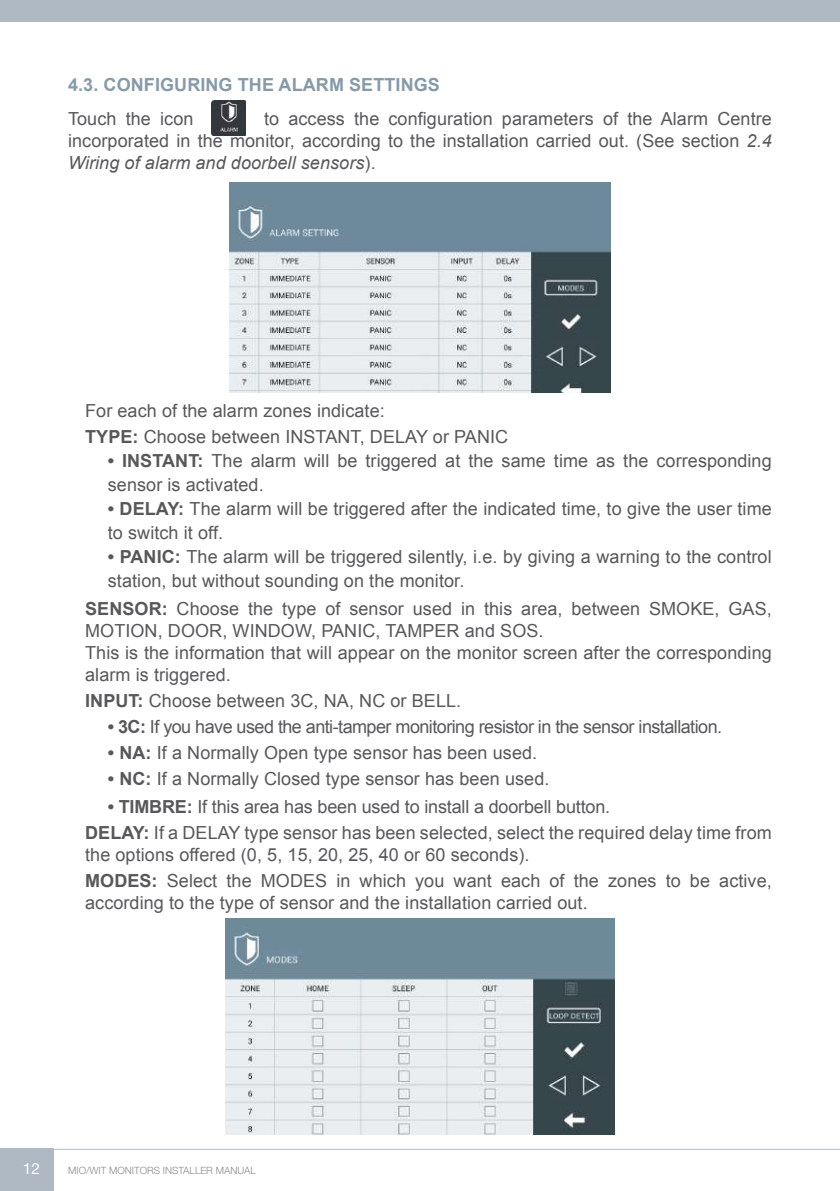
<style>
.page{position:relative;width:840px;height:1191px;background:#fff}
.page>*{position:absolute;margin:0;border:0;box-sizing:border-box;transform-origin:0 0}
.t1{font:18px/22px "Arial";letter-spacing:.005em;color:#57585a}
.t2{font:18px "Arial";letter-spacing:-.03em;color:#57585a}
.t3{font:700 18px "Arial";letter-spacing:.005em;color:#869aa9}
.t4{font:15.4px "Helvetica Neue";color:#fff}
.t5{font:300 10px "Helvetica Neue LT Std";color:#8a8a8e}
.s1{font-style:italic}
.s2{font-weight:700}
</style>
<div class="page">
<div style="left:0;top:1148px;width:53px;height:43px;background:#aeb9c4"></div>
<hr style="left:0;top:1148px;width:839px;height:1px;background:#aeb9c4">
<div style="left:0;top:0;width:839px;height:22px;background:#aeb9c4"></div>
<img style="left:225px;top:918px;width:389px;height:216px">
<img style="left:212px;top:101px;width:34px;height:34px">
<img style="left:229px;top:183px;width:381px;height:210px">
<p class="t3" style="left:68px;top:72px;width:373px">4.3. CONFIGURING THE ALARM SETTINGS</p>
<p class="t1" style="left:68px;top:108px;width:127px">Touch the icon</p>
<p class="t1" style="left:68px;top:108px;width:704px;text-align:justify;text-indent:196px">to access the configuration parameters of the Alarm Centre incorporated in the monitor, according to the installation carried out. (See section <span class="s1">2.4<br>Wiring of alarm and doorbell sensors</span>).</p>
<p class="t1" style="left:85px;top:398px;width:424px;line-height:26px">For each of the alarm zones indicate:<br><span class="s2">TYPE:</span> Choose between INSTANT, DELAY or PANIC</p>
<p class="t1" style="left:108px;top:449px;width:665px;line-height:24px"><span class="s2">• INSTANT:</span> The alarm will be triggered at the same time as the corresponding sensor is activated.</p>
<p class="t1" style="left:108px;top:497px;width:665px;line-height:24px"><span class="s2">• DELAY:</span> The alarm will be triggered after the indicated time, to give the user time to switch it off.</p>
<p class="t1" style="left:108px;top:545px;width:665px;line-height:24px"><span class="s2">• PANIC:</span> The alarm will be triggered silently, i.e. by giving a warning to the control station, but without sounding on the monitor.</p>
<p class="t1" style="left:85px;top:597px;width:687px"><span class="s2">SENSOR:</span> Choose the type of sensor used in this area, between SMOKE, GAS, MOTION, DOOR, WINDOW, PANIC, TAMPER and SOS.<br>This is the information that will appear on the monitor screen after the corresponding alarm is triggered.</p>
<p class="t1" style="left:85px;top:689px;width:377px"><span class="s2">INPUT:</span> Choose between 3C, NA, NC or BELL.</p>
<p class="t2" style="left:108px;top:714px;width:615px"><span class="s2">• 3C:</span> If you have used the anti-tamper monitoring resistor in the sensor installation.</p>
<p class="t1" style="left:108px;top:741px;width:430px"><span class="s2">• NA:</span> If a Normally Open type sensor has been used.</p>
<p class="t1" style="left:108px;top:767px;width:443px"><span class="s2">• NC:</span> If a Normally Closed type sensor has been used.</p>
<p class="t1" style="left:85px;top:793px;width:687px;line-height:26px;text-indent:23px"><span class="s2">• TIMBRE:</span> If this area has been used to install a doorbell button.<br><span class="s2">DELAY:</span> If a DELAY type sensor has been selected, select the required delay time from</p>
<p class="t1" style="left:85px;top:841px;width:687px;line-height:26px">the options offered (0, 5, 15, 20, 25, 40 or 60 seconds).<br><span class="s2">MODES:</span> Select the MODES in which you want each of the zones to be active,</p>
<p class="t1" style="left:85px;top:891px;width:504px">according to the type of sensor and the installation carried out.</p>
<p class="t4" style="left:23px;top:1159px;width:19px">12</p>
<p class="t5" style="left:68px;top:1164px;width:189px">MIO/WIT MONITORS INSTALLER MANUAL</p>
</div>
